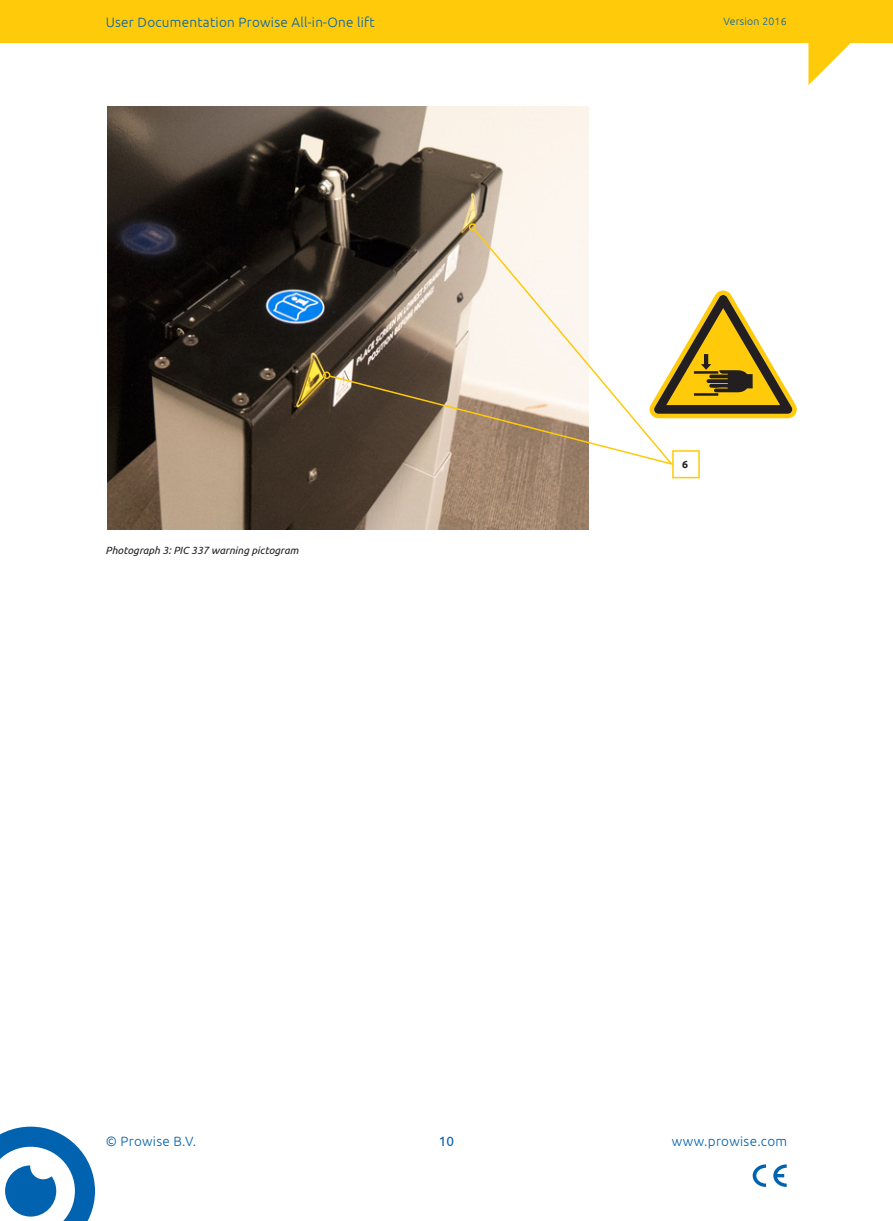
<style>
.page{position:relative;width:893px;height:1221px;background:#fff}
.page>*{position:absolute;margin:0;border:0;box-sizing:border-box;transform-origin:0 0}
.t1{font:300 13.5px "Ubuntu";letter-spacing:.02em;color:#0162b0}
.t2{font:13.5px "Ubuntu";color:#0162b0}
.Image_Caption{font:italic 10.5px "Ubuntu";color:#231f20}
.t3{font:300 10.5px "Ubuntu";letter-spacing:.02em;color:#0162b0}
.Image_Caption-2{font:700 10.5px "Ubuntu";color:#231f20}
</style>
<div class="page">
<div style="left:0;top:0;width:893px;height:43px;background:#feca0a"></div>
<svg style="left:808px;top:43px;width:43px;height:42px"></svg>
<svg style="left:0;top:1126px;width:95px;height:94px"></svg>
<svg style="left:753px;top:1164px;width:34px;height:22px"></svg>
<div style="left:672px;top:450px;width:28px;height:28px;border:2px solid #feca0a"></div>
<img style="left:108px;top:106px;width:480px;height:423px">
<svg style="left:328px;top:290px;width:469px;height:176px"></svg>
<div style="left:323px;top:371px;width:7px;height:8px;border:2px solid #feca0a;border-radius:50%"></div>
<svg style="left:472px;top:227px;width:201px;height:239px"></svg>
<div style="left:469px;top:223px;width:7px;height:8px;border:2px solid #feca0a;border-radius:50%"></div>
<p class="t1" style="left:106px;top:14px;width:271px">User Documentation Prowise All-in-One lift</p>
<p class="t3" style="left:723px;top:15px;width:65px">Version 2016</p>
<p class="Image_Caption" style="left:106px;top:543px;width:194px">Photograph 3: PIC 337 warning pictogram</p>
<p class="Image_Caption-2" style="left:682px;top:458px;width:7px">6</p>
<p class="t1" style="left:106px;top:1133px;width:92px">© Prowise B.V.</p>
<p class="t2" style="left:439px;top:1133px;width:17px">10</p>
<p class="t1" style="left:672px;top:1133px;width:117px">www.prowise.com</p>
</div>
